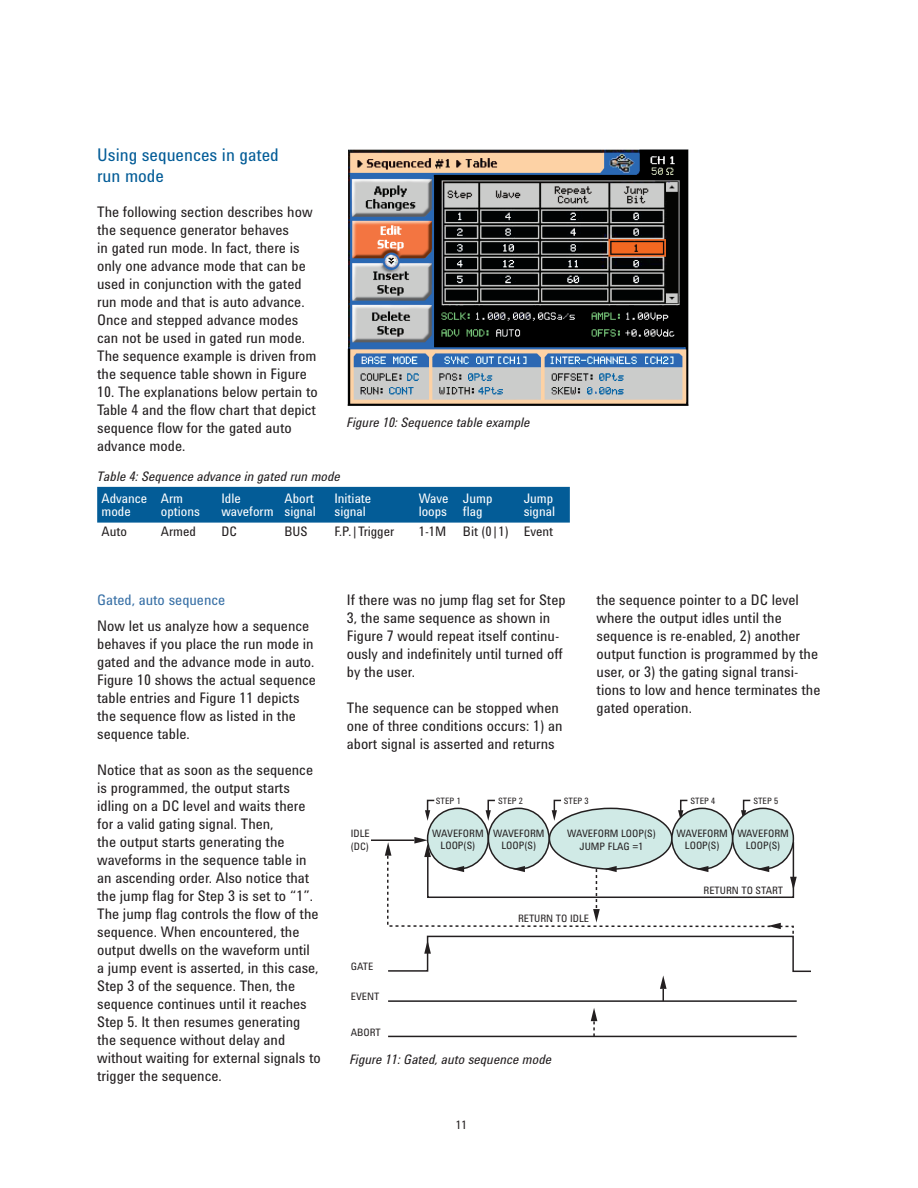
<style>
.page{position:relative;width:918px;height:1188px;background:#fff}
.page>*{position:absolute;margin:0;border:0;box-sizing:border-box;transform-origin:0 0}
.t1{font:18px/21px "Agilent Condensed CFF";color:#035c97}
.t2{font:15px/18px "Agilent Condensed CFF";color:#231f20}
.t3{font:15px "Agilent Condensed CFF";color:#3870a6}
.t4{font:italic 13.5px "Agilent Condensed CFF";color:#231f20}
.t5{font:13.5px/13.5px "Agilent Condensed CFF";color:#fff}
.t6{font:13.5px "Agilent Condensed CFF";color:#231f20}
.t7{font:12px "Agilent Condensed CFF";color:#231f20}
.t8{font:10.5px/12.6px "Agilent Condensed CFF";color:#231f20;text-align:center}
.t9{font:9px "Agilent Condensed CFF";color:#231f20}
</style>
<div class="page">
<div style="left:97px;top:487px;width:473px;height:36px;background:#035c97"></div>
<img style="left:347px;top:149px;width:342px;height:257px">
<hr style="left:388px;top:1000px;width:409px;height:2px;background:#231f20">
<hr style="left:371px;top:839px;width:43px;height:2px;background:#231f20">
<hr style="left:388px;top:1036px;width:409px;height:1px;background:#231f20">
<svg style="left:591px;top:1008px;width:6px;height:28px"></svg>
<svg style="left:425px;top:799px;width:11px;height:22px"></svg>
<svg style="left:486px;top:799px;width:10px;height:22px"></svg>
<svg style="left:552px;top:799px;width:10px;height:22px"></svg>
<svg style="left:678px;top:799px;width:11px;height:21px"></svg>
<svg style="left:741px;top:799px;width:11px;height:18px"></svg>
<div style="left:549px;top:808px;width:123px;height:61px;background:#d0eae6;border-radius:50%"></div>
<div style="left:428px;top:808px;width:60px;height:61px;background:#d0eae6;border-radius:50%"></div>
<div style="left:427px;top:808px;width:62px;height:62px;border:2px solid #231f20;border-radius:50%"></div>
<div style="left:488px;top:808px;width:61px;height:61px;background:#d0eae6;border-radius:50%"></div>
<div style="left:488px;top:808px;width:62px;height:62px;border:2px solid #231f20;border-radius:50%"></div>
<div style="left:672px;top:808px;width:61px;height:61px;background:#d0eae6;border-radius:50%"></div>
<div style="left:671px;top:808px;width:62px;height:62px;border:2px solid #231f20;border-radius:50%"></div>
<div style="left:733px;top:808px;width:60px;height:61px;background:#d0eae6;border-radius:50%"></div>
<div style="left:732px;top:808px;width:62px;height:62px;border:2px solid #231f20;border-radius:50%"></div>
<svg style="left:385px;top:837px;width:426px;height:164px"></svg>
<p class="t1" style="left:97px;top:144px;width:183px">Using sequences in gated run mode</p>
<p class="t2" style="left:97px;top:203px;width:221px">The following section describes how the sequence generator behaves<br>in gated run mode. In fact, there is only one advance mode that can be used in conjunction with the gated run mode and that is auto advance.<br>Once and stepped advance modes can not be used in gated run mode.<br>The sequence example is driven from the sequence table shown in Figure</p>
<p class="t2" style="left:97px;top:383px;width:222px">10. The explanations below pertain to<br>Table 4 and the flow chart that depict sequence flow for the gated auto advance mode.</p>
<p class="t4" style="left:97px;top:466px;width:245px">Table 4: Sequence advance in gated run mode</p>
<p class="t5" style="left:101px;top:491px;width:47px">Advance mode</p>
<p class="t5" style="left:161px;top:491px;width:41px">Arm options</p>
<p class="t5" style="left:221px;top:491px;width:54px">Idle waveform</p>
<p class="t5" style="left:284px;top:491px;width:33px">Abort signal</p>
<p class="t5" style="left:334px;top:491px;width:38px">Initiate signal</p>
<p class="t5" style="left:419px;top:491px;width:31px">Wave loops</p>
<p class="t5" style="left:463px;top:491px;width:31px">Jump flag</p>
<p class="t5" style="left:524px;top:491px;width:33px">Jump signal</p>
<p class="t6" style="left:101px;top:521px;width:27px">Auto</p>
<p class="t6" style="left:161px;top:521px;width:37px">Armed</p>
<p class="t6" style="left:221px;top:521px;width:17px">DC</p>
<p class="t6" style="left:284px;top:521px;width:25px">BUS</p>
<p class="t6" style="left:334px;top:521px;width:61px">F.P.|Trigger</p>
<p class="t6" style="left:419px;top:521px;width:136px">1-1M Bit (0|1) Event</p>
<p class="t4" style="left:347px;top:413px;width:185px">Figure 10: Sequence table example</p>
<p class="t3" style="left:97px;top:588px;width:130px">Gated, auto sequence</p>
<p class="t2" style="left:97px;top:616px;width:220px">Now let us analyze how a sequence behaves if you place the run mode in gated and the advance mode in auto.<br>Figure 10 shows the actual sequence table entries and Figure 11 depicts the sequence flow as listed in the sequence table.</p>
<p class="t2" style="left:97px;top:760px;width:225px">Notice that as soon as the sequence is programmed, the output starts idling on a DC level and waits there for a valid gating signal. Then,<br>the output starts generating the waveforms in the sequence table in an ascending order. Also notice that the jump flag for Step 3 is set to “1”.<br>The jump flag controls the flow of the sequence. When encountered, the output dwells on the waveform until<br>a jump event is asserted, in this case, Step 3 of the sequence. Then, the sequence continues until it reaches Step 5. It then resumes generating the sequence without delay and without waiting for external signals to trigger the sequence.</p>
<p class="t2" style="left:347px;top:590px;width:220px">If there was no jump flag set for Step<br>3, the same sequence as shown in<br>Figure 7 would repeat itself continu&shy;ously and indefinitely until turned off by the user.</p>
<p class="t2" style="left:347px;top:698px;width:217px">The sequence can be stopped when one of three conditions occurs: 1) an abort signal is asserted and returns</p>
<p class="t2" style="left:597px;top:590px;width:225px">the sequence pointer to a DC level where the output idles until the sequence is re-enabled, 2) another output function is programmed by the user, or 3) the gating signal transi&shy;tions to low and hence terminates the gated operation.</p>
<p class="t8" style="left:351px;top:827px;width:20px;text-align:left">IDLE (DC)</p>
<p class="t8" style="left:351px;top:959px;width:24px">GATE</p>
<p class="t8" style="left:351px;top:989px;width:30px">EVENT</p>
<p class="t8" style="left:351px;top:1026px;width:32px">ABORT</p>
<p class="t9" style="left:436px;top:794px;width:26px">STEP 1</p>
<p class="t9" style="left:498px;top:794px;width:26px">STEP 2</p>
<p class="t9" style="left:564px;top:794px;width:26px">STEP 3</p>
<p class="t9" style="left:691px;top:794px;width:26px">STEP 4</p>
<p class="t9" style="left:753px;top:794px;width:26px">STEP 5</p>
<p class="t8" style="left:432px;top:826px;width:53px">WAVEFORM<br>LOOP(S)</p>
<p class="t8" style="left:493px;top:826px;width:53px">WAVEFORM<br>LOOP(S)</p>
<p class="t8" style="left:677px;top:826px;width:53px">WAVEFORM<br>LOOP(S)</p>
<p class="t8" style="left:737px;top:826px;width:53px">WAVEFORM<br>LOOP(S)</p>
<p class="t8" style="left:567px;top:827px;width:90px">WAVEFORM LOOP(S)<br>JUMP FLAG =1</p>
<p class="t8" style="left:518px;top:912px;width:73px">RETURN TO IDLE</p>
<p class="t8" style="left:704px;top:884px;width:81px">RETURN TO START</p>
<p class="t4" style="left:350px;top:1050px;width:204px">Figure 11: Gated, auto sequence mode</p>
<p class="t7" style="left:456px;top:1115px;width:13px">11</p>
</div>
